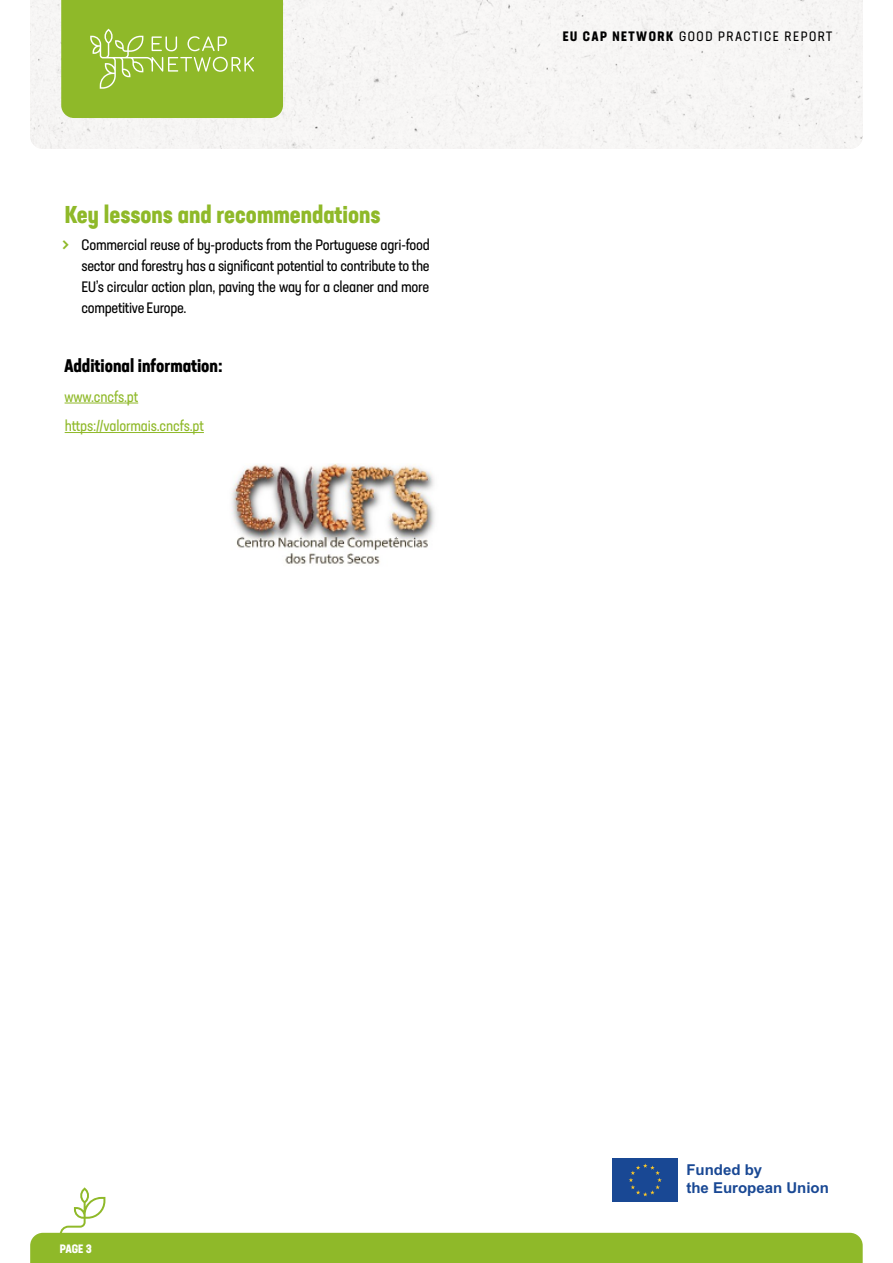
<style>
.page{position:relative;width:893px;height:1263px;background:#fff}
.page>*{position:absolute;margin:0;border:0;box-sizing:border-box;transform-origin:0 0}
.t1{font:700 condensed 24px "Neusa Next Std";color:#8fb929}
.t2{font:700 condensed 18px "Neusa Next Std";color:#000}
.t3{font:condensed 15px/21px "Neusa Next Std";letter-spacing:-.015em;color:#000;text-align:justify}
.t4{font:condensed 15px/29.5px "Neusa Next Std";letter-spacing:-.01em;color:#8fb929}
.t5{font:700 15px/18px "Arial";color:#194894}
.t6{font:condensed 13.5px "Neusa Next Std";letter-spacing:.11em;color:#000}
.t7{font:700 condensed 12px "Neusa Next Std";color:#fff}
.s1{font-size:22.5px;color:#8fb929}
.s2{font-weight:700}
</style>
<div class="page">
<hr style="left:65px;top:403px;width:73px;height:1px;background:#8fb929">
<hr style="left:65px;top:432px;width:139px;height:1px;background:#8fb929">
<div style="left:30px;top:0;width:833px;height:149px;background:#f7f6f5"></div>
<svg style="left:61px;top:0;width:222px;height:118px;background:#94bc34"></svg>
<div style="left:612px;top:1158px;width:66px;height:44px;background:#194894"></div>
<svg style="left:30px;top:1163px;width:833px;height:100px"></svg>
<img style="left:231px;top:463px;width:204px;height:101px">
<h1 class="t1" style="left:65px;top:199px;width:317px">Key lessons and recommendations</h1>
<p class="t3" style="left:81px;top:234px;width:350px;text-indent:-20px"><span class="s1">&gt;</span> Commercial reuse of by-products from the Portuguese agri-food sector and forestry has a significant potential to contribute to the EU’s circular action plan, paving the way for a cleaner and more competitive Europe.</p>
<p class="t2" style="left:64px;top:354px;width:160px">Additional information:</p>
<p class="t4" style="left:65px;top:381px;width:141px">www.cncfs.pt https://valormais.cncfs.pt</p>
<p class="t6" style="left:563px;top:27px;width:271px"><span class="s2">EU CAP NETWORK</span> GOOD PRACTICE REPORT</p>
<p class="t7" style="left:60px;top:1241px;width:34px">PAGE 3</p>
<p class="t5" style="left:686px;top:1161px;width:144px">Funded by<br>the European Union</p>
</div>
